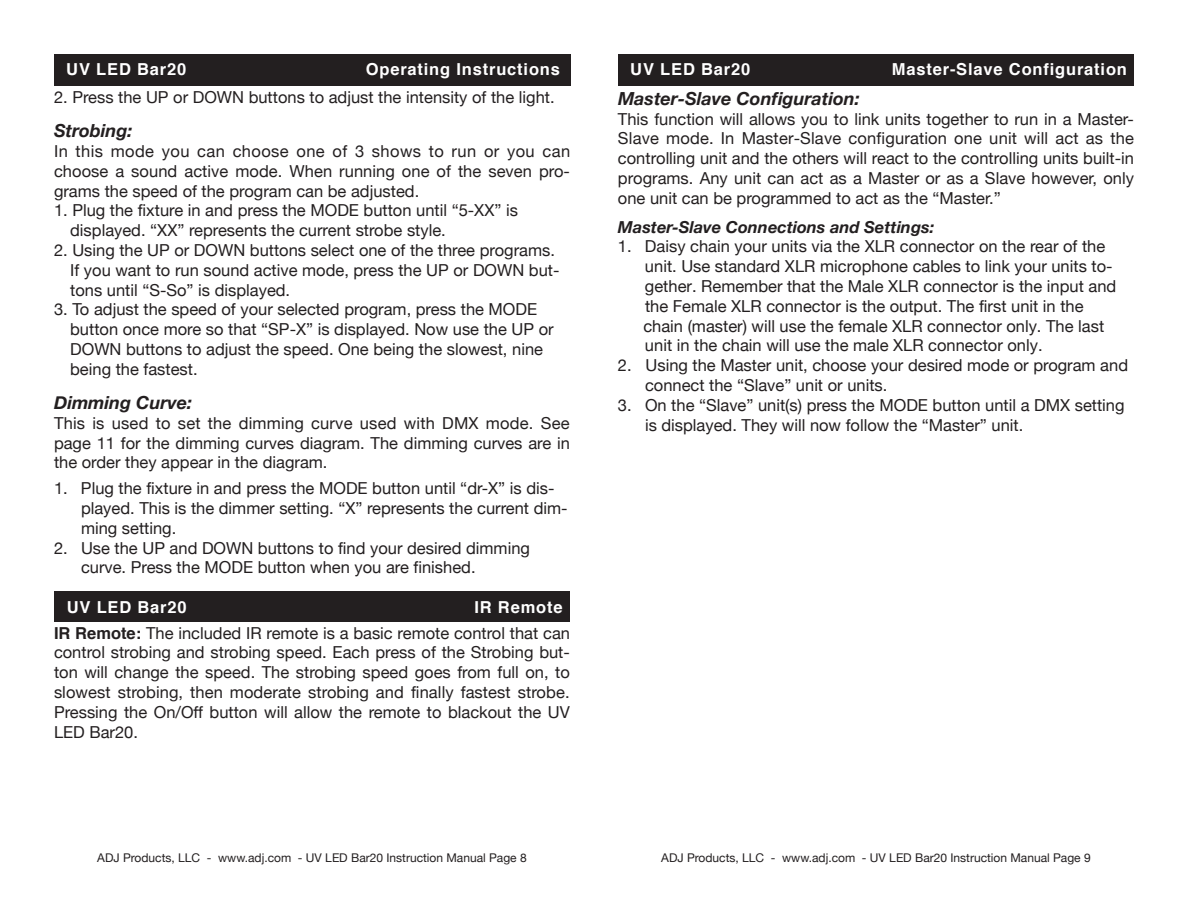
<style>
.page{position:relative;width:1188px;height:918px;background:#fff}
.page>*{position:absolute;margin:0;border:0;box-sizing:border-box;transform-origin:0 0}
.t1{font:italic 700 18px "Helvetica Neue";color:#231f20}
.t2{font:16.5px/19.8px "Helvetica Neue";color:#231f20}
.t3{font:700 16.5px "Helvetica";letter-spacing:.05em;color:#fff}
.t4{font:italic 700 16.5px "Helvetica Neue";color:#231f20}
.t5{font:12px "Helvetica Neue";color:#231f20}
.s1{font-family:"Helvetica";font-weight:700}
</style>
<div class="page">
<div style="left:54px;top:54px;width:516px;height:32px;background:#231f20"></div>
<div style="left:618px;top:54px;width:516px;height:32px;background:#231f20"></div>
<div style="left:54px;top:592px;width:516px;height:29px;background:#231f20"></div>
<p class="t3" style="left:66px;top:56px;width:122px">UV LED Bar20</p>
<p class="t3" style="left:366px;top:56px;width:196px">Operating Instructions</p>
<p class="t2" style="left:54px;top:88px;width:502px">2. Press the UP or DOWN buttons to adjust the intensity of the light.</p>
<p class="t1" style="left:54px;top:117px;width:80px">Strobing:</p>
<p class="t2" style="left:54px;top:142px;width:518px;text-align:justify">In this mode you can choose one of 3 shows to run or you can choose a sound active mode. When running one of the seven pro&shy;grams the speed of the program can be adjusted.</p>
<p class="t2" style="left:70px;top:201px;width:449px;text-indent:-16px">1. Plug the fixture in and press the MODE button until “5-XX” is displayed. “XX” represents the current strobe style.</p>
<p class="t2" style="left:70px;top:241px;width:491px;text-indent:-16px">2. Using the UP or DOWN buttons select one of the three programs.<br>If you want to run sound active mode, press the UP or DOWN but&shy;tons until “S-So” is displayed.</p>
<p class="t2" style="left:70px;top:300px;width:485px;text-indent:-16px">3. To adjust the speed of your selected program, press the MODE button once more so that “SP-X” is displayed. Now use the UP or DOWN buttons to adjust the speed. One being the slowest, nine being the fastest.</p>
<p class="t1" style="left:54px;top:388px;width:140px">Dimming Curve:</p>
<p class="t2" style="left:54px;top:414px;width:517px;text-align:justify">This is used to set the dimming curve used with DMX mode. See page 11 for the dimming curves diagram. The dimming curves are in the order they appear in the diagram.</p>
<p class="t2" style="left:81px;top:479px;width:488px;text-indent:-27px">1. Plug the fixture in and press the MODE button until “dr-X” is dis&shy;played. This is the dimmer setting. “X” represents the current dim&shy;ming setting.</p>
<p class="t2" style="left:81px;top:539px;width:451px;text-indent:-27px">2. Use the UP and DOWN buttons to find your desired dimming curve. Press the MODE button when you are finished.</p>
<p class="t3" style="left:67px;top:594px;width:122px">UV LED Bar20</p>
<p class="t3" style="left:474px;top:594px;width:90px">IR Remote</p>
<p class="t2" style="left:54px;top:624px;width:518px;text-align:justify"><span class="s1">IR Remote:</span> The included IR remote is a basic remote control that can control strobing and strobing speed. Each press of the Strobing but&shy;ton will change the speed. The strobing speed goes from full on, to slowest strobing, then moderate strobing and finally fastest strobe.<br>Pressing the On/Off button will allow the remote to blackout the UV LED Bar20.</p>
<p class="t3" style="left:630px;top:56px;width:122px">UV LED Bar20</p>
<p class="t3" style="left:892px;top:56px;width:237px">Master-Slave Configuration</p>
<p class="t1" style="left:618px;top:84px;width:243px">Master-Slave Configuration:</p>
<p class="t2" style="left:618px;top:110px;width:518px;text-align:justify">This function will allows you to link units together to run in a Master-Slave mode. In Master-Slave configuration one unit will act as the controlling unit and the others will react to the controlling units built-in programs. Any unit can act as a Master or as a Slave however, only one unit can be programmed to act as the “Master.”</p>
<p class="t4" style="left:618px;top:214px;width:318px">Master-Slave Connections and Settings:</p>
<p class="t2" style="left:643px;top:238px;width:474px;text-indent:-25px">1. Daisy chain your units via the XLR connector on the rear of the unit. Use standard XLR microphone cables to link your units to&shy;gether. Remember that the Male XLR connector is the input and the Female XLR connector is the output. The first unit in the chain (master) will use the female XLR connector only. The last unit in the chain will use the male XLR connector only.</p>
<p class="t2" style="left:645px;top:356px;width:485px;text-indent:-27px">2. Using the Master unit, choose your desired mode or program and connect the “Slave” unit or units.</p>
<p class="t2" style="left:645px;top:396px;width:481px;text-indent:-27px">3. On the “Slave” unit(s) press the MODE button until a DMX setting is displayed. They will now follow the “Master” unit.</p>
<p class="t5" style="left:97px;top:849px;width:431px">ADJ Products, LLC - www.adj.com - UV LED Bar20 Instruction Manual Page 8</p>
<p class="t5" style="left:661px;top:849px;width:431px">ADJ Products, LLC - www.adj.com - UV LED Bar20 Instruction Manual Page 9</p>
</div>
